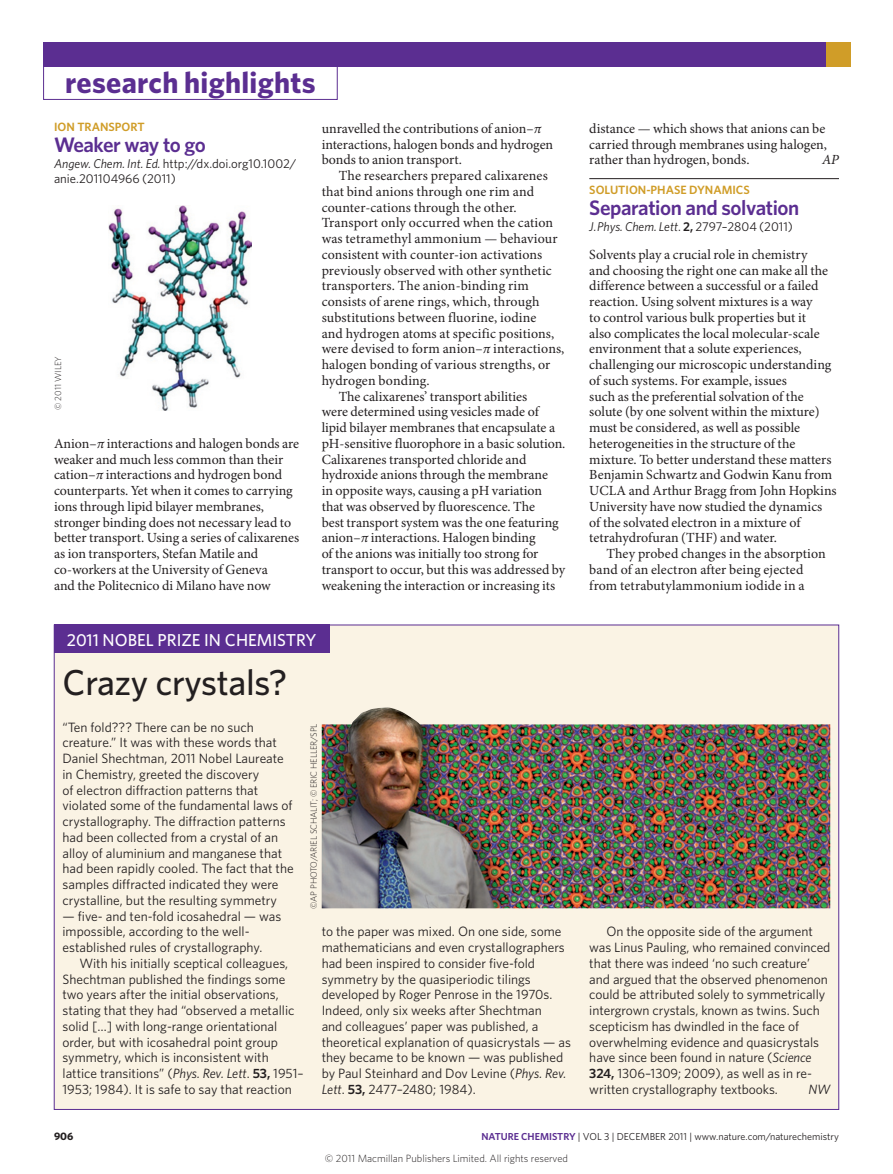
<style>
.page{position:relative;width:893px;height:1174px;background:#fff}
.page>*{position:absolute;margin:0;border:0;box-sizing:border-box;transform-origin:0 0}
.Pic_story_title{font:500 36px "Whitney";letter-spacing:-.01em;color:#231f20}
.t1{font:700 30px "Whitney";letter-spacing:.01em;color:#5b2e91}
.Title{font:600 21px "Whitney";letter-spacing:-.02em;color:#5b2e91}
.Pic_story_subject{font:500 17.25px "Whitney";color:#fff}
.Body_text{font:13.95px/15.8px "Minion Pro";color:#231f20}
.Body_first{font:13.95px/15.8px "Minion Pro";color:#231f20}
.Body_text-2{font:italic 13.95px "Minion Pro";color:#231f20}
.Pic_story_body_text{font:13.5px/15.8px "Whitney";color:#231f20}
.Pic_story_body_firs{font:13.5px/15.8px "Whitney";color:#231f20}
.Pic_story_body_text-2{font:italic 13.5px "Whitney";color:#231f20}
.Journal_DOI_ref{font:12.75px/15.8px "Whitney";color:#231f20}
.Journal_DOI_ref-2{font:italic 12.75px "Whitney";color:#231f20}
.Subject_w_rule{font:600 12px "Whitney";color:#d09d28}
.Subject{font:600 12px "Whitney";color:#d09d28}
.t2{font:700 10.8px "Whitney";color:#231f20}
.t3{font:300 10.5px "Whitney";color:#231f20}
.t4{font:10.2px "Whitney";color:#231f20}
.Picture_credit{font:300 9px "Whitney";letter-spacing:-.015em;color:#231f20}
.s1{font-style:italic}
.s2{font-style:normal}
.s3{font-weight:600;font-style:normal}
.s4{font-weight:600}
.s5{font-weight:600;color:#5b2e91}
</style>
<div class="page">
<div style="left:43px;top:66px;width:295px;height:34px;border:1px solid #5b2e91"></div>
<div style="left:43px;top:43px;width:806px;height:24px;background:#5b2e91"></div>
<div style="left:826px;top:43px;width:24px;height:24px;background:#d09d28"></div>
<hr style="left:589px;top:178px;width:250px;height:1px;background:#231f20">
<div style="left:54px;top:625px;width:785px;height:484px;background:#faf3e4;border:1px solid #5b2e91"></div>
<div style="left:54px;top:625px;width:275px;height:28px;background:#5b2e91"></div>
<img style="left:322px;top:707px;width:508px;height:201px">
<img style="left:109px;top:206px;width:143px;height:204px">
<p class="t1" style="left:65px;top:62px;width:252px">research highlights</p>
<p class="Subject" style="left:54px;top:119px;width:92px">ION TRANSPORT</p>
<p class="Title" style="left:54px;top:131px;width:153px">Weaker way to go</p>
<p class="Journal_DOI_ref" style="left:54px;top:155px;width:244px"><span class="s1">Angew. Chem. Int. Ed.</span> http://dx.doi.org10.1002/ anie.201104966 (2011)</p>
<p class="Body_first" style="left:322px;top:121px;width:233px">unravelled the contributions of anion–<span class="s1">π </span>interactions, halogen bonds and hydrogen bonds to anion transport.</p>
<p class="Body_text" style="left:322px;top:168px;width:244px;text-indent:17px">The researchers prepared calixarenes that bind anions through one rim and counter-cations through the other.<br>Transport only occurred when the cation was tetramethyl ammonium — behaviour consistent with counter-ion activations previously observed with other synthetic transporters. The anion-binding rim consists of arene rings, which, through substitutions between fluorine, iodine<br>and hydrogen atoms at specific positions, were devised to form anion–<span class="s1">π</span> interactions, halogen bonding of various strengths, or hydrogen bonding.</p>
<p class="Body_text" style="left:322px;top:389px;width:245px;text-indent:17px">The calixarenes’ transport abilities<br>were determined using vesicles made of lipid bilayer membranes that encapsulate a pH-sensitive fluorophore in a basic solution.<br>Calixarenes transported chloride and hydroxide anions through the membrane<br>in opposite ways, causing a pH variation that was observed by fluorescence. The<br>best transport system was the one featuring anion–<span class="s1">π</span> interactions. Halogen binding<br>of the anions was initially too strong for transport to occur, but this was addressed by weakening the interaction or increasing its</p>
<p class="Picture_credit" style="left:52px;top:410px;width:56px;rotate:-90deg">© 2011 WILEY</p>
<p class="Body_first" style="left:54px;top:436px;width:247px">Anion–<span class="s1">π</span> interactions and halogen bonds are weaker and much less common than their cation–<span class="s1">π</span> interactions and hydrogen bond counterparts. Yet when it comes to carrying ions through lipid bilayer membranes, stronger binding does not necessary lead to better transport. Using a series of calixarenes as ion transporters, Stefan Matile and co-workers at the University of Geneva<br>and the Politecnico di Milano have now</p>
<p class="Pic_story_subject" style="left:67px;top:628px;width:251px">2011 NOBEL PRIZE IN CHEMISTRY</p>
<p class="Pic_story_title" style="left:63px;top:659px;width:226px">Crazy crystals?</p>
<p class="Body_text" style="left:589px;top:121px;width:239px">distance — which shows that anions can be carried through membranes using halogen, rather than hydrogen, bonds.</p>
<p class="Body_text-2" style="left:822px;top:151px;width:18px">AP</p>
<p class="Subject_w_rule" style="left:589px;top:182px;width:162px">SOLUTION-PHASE DYNAMICS</p>
<p class="Title" style="left:589px;top:193px;width:212px">Separation and solvation</p>
<p class="Journal_DOI_ref-2" style="left:589px;top:218px;width:205px">J. Phys. Chem. Lett<span class="s2">.</span> <span class="s3">2,</span> <span class="s2">2797–2804 (2011)</span></p>
<p class="Body_first" style="left:589px;top:247px;width:249px">Solvents play a crucial role in chemistry<br>and choosing the right one can make all the difference between a successful or a failed reaction. Using solvent mixtures is a way<br>to control various bulk properties but it<br>also complicates the local molecular-scale environment that a solute experiences, challenging our microscopic understanding of such systems. For example, issues<br>such as the preferential solvation of the solute (by one solvent within the mixture) must be considered, as well as possible heterogeneities in the structure of the mixture. To better understand these matters Benjamin Schwartz and Godwin Kanu from UCLA and Arthur Bragg from John Hopkins University have now studied the dynamics of the solvated electron in a mixture of tetrahydrofuran (THF) and water.</p>
<p class="Body_text" style="left:589px;top:546px;width:238px;text-indent:17px">They probed changes in the absorption band of an electron after being ejected from tetrabutylammonium iodide in a</p>
<p class="Pic_story_body_firs" style="left:63px;top:718px;width:233px">“Ten fold??? There can be no such creature.” It was with these words that Daniel Shechtman, 2011 Nobel Laureate in Chemistry, greeted the discovery<br>of electron diffraction patterns that violated some of the fundamental laws of crystallography. The diffraction patterns had been collected from a crystal of an alloy of aluminium and manganese that had been rapidly cooled. The fact that the samples diffracted indicated they were crystalline, but the resulting symmetry</p>
<p class="Pic_story_body_firs" style="left:63px;top:907px;width:220px">— five- and ten-fold icosahedral — was impossible, according to the well&shy;established rules of crystallography.</p>
<p class="Pic_story_body_text" style="left:63px;top:955px;width:243px;text-indent:17px">With his initially sceptical colleagues, Shechtman published the findings some two years after the initial observations, stating that they had “observed a metallic solid […] with long-range orientational order, but with icosahedral point group symmetry, which is inconsistent with lattice transitions” (<span class="s1">Phys. Rev. Lett</span>. <span class="s4">53,</span> 1951– 1953; 1984). It is safe to say that reaction</p>
<p class="Picture_credit" style="left:308px;top:909px;width:187px;rotate:-90deg">©AP PHOTO/ARIEL SCHALIT; © ERIC HELLER/SPL</p>
<p class="Pic_story_body_text" style="left:322px;top:923px;width:251px">to the paper was mixed. On one side, some mathematicians and even crystallographers had been inspired to consider five-fold symmetry by the quasiperiodic tilings developed by Roger Penrose in the 1970s.<br>Indeed, only six weeks after Shechtman<br>and colleagues’ paper was published, a theoretical explanation of quasicrystals — as they became to be known — was published by Paul Steinhard and Dov Levine (<span class="s1">Phys. Rev.<br>Lett</span>. <span class="s4">53,</span> 2477–2480; 1984).</p>
<p class="Pic_story_body_text" style="left:589px;top:923px;width:243px;text-indent:17px">On the opposite side of the argument was Linus Pauling, who remained convinced that there was indeed ‘no such creature’ and argued that the observed phenomenon could be attributed solely to symmetrically intergrown crystals, known as twins. Such scepticism has dwindled in the face of overwhelming evidence and quasicrystals have since been found in nature (<span class="s1">Science </span><span class="s4">324,</span> 1306–1309; 2009), as well as in re&shy;written crystallography textbooks.</p>
<p class="Pic_story_body_text-2" style="left:808px;top:1080px;width:24px">NW</p>
<p class="t2" style="left:54px;top:1129px;width:21px">906</p>
<p class="t4" style="left:481px;top:1129px;width:359px"><span class="s5">NATURE CHEMISTRY</span> | VOL 3 | DECEMBER 2011 | www.nature.com/naturechemistry</p>
<p class="t3" style="left:325px;top:1151px;width:245px">© 2011 Macmillan Publishers Limited. All rights reserved</p>
</div>
